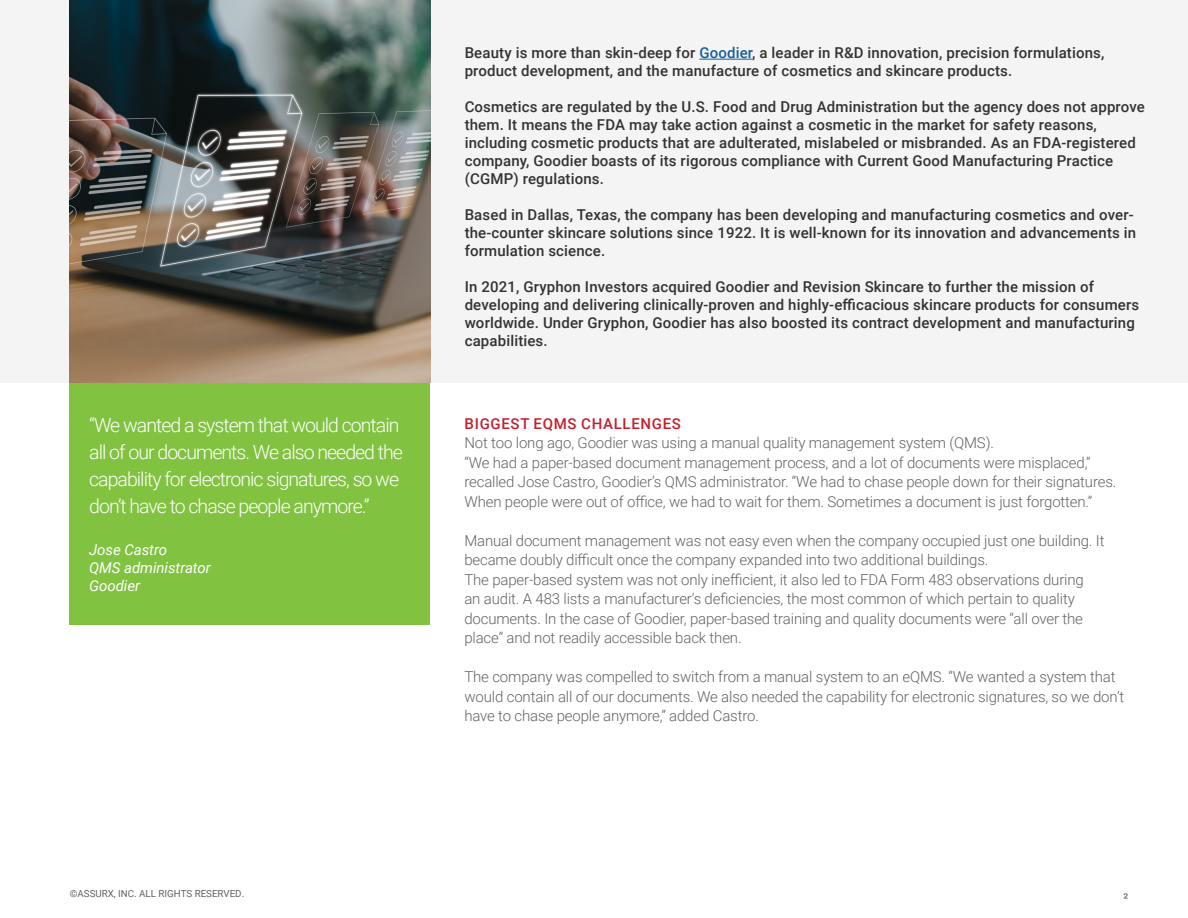
<style>
.page{position:relative;width:1188px;height:918px;background:#fff}
.page>*{position:absolute;margin:0;border:0;box-sizing:border-box;transform-origin:0 0}
.t1{font:300 19.5px/27px "Roboto";letter-spacing:-.05em;color:#fff}
.copy{font:300 15px/19.5px "Roboto";letter-spacing:-.01em;color:#636366}
.t2{font:500 15px/18px "Roboto";letter-spacing:.01em;color:#323332}
.t3{font:italic 15px "Roboto";letter-spacing:-.005em;color:#fff}
.t4{font:500 15px "Roboto";letter-spacing:.045em;color:#c4202c}
.Sidebar_Title_Text{font:13.5px "Roboto";color:#636366}
.Sidebar_Title_Text-2{font:9.75px "Roboto";color:#636366}
.s1{color:#175d9e}
</style>
<div class="page">
<div style="left:70px;top:271px;width:360px;height:354px;background:#81c240"></div>
<div style="left:0;top:0;width:1188px;height:382px;background:#f4f4f4"></div>
<hr style="left:699px;top:59px;width:53px;height:1px;background:#175d9e">
<img style="left:70px;top:0;width:360px;height:382px">
<p class="t1" style="left:89px;top:410px;width:315px">“We wanted a system that would contain all of our documents. We also needed the capability for electronic signatures, so we don’t have to chase people anymore.”</p>
<p class="t3" style="left:89px;top:539px;width:79px">Jose Castro</p>
<p class="t3" style="left:89px;top:557px;width:123px">QMS administrator</p>
<p class="t3" style="left:89px;top:575px;width:52px">Goodier</p>
<p class="t2" style="left:465px;top:43px;width:641px">Beauty is more than skin-deep for <span class="s1">Goodier</span>, a leader in R&amp;D innovation, precision formulations, product development, and the manufacture of cosmetics and skincare products.</p>
<p class="t2" style="left:465px;top:97px;width:682px">Cosmetics are regulated by the U.S. Food and Drug Administration but the agency does not approve them. It means the FDA may take action against a cosmetic in the market for safety reasons, including cosmetic products that are adulterated, mislabeled or misbranded. As an FDA-registered company, Goodier boasts of its rigorous compliance with Current Good Manufacturing Practice (CGMP) regulations.</p>
<p class="t2" style="left:465px;top:205px;width:673px">Based in Dallas, Texas, the company has been developing and manufacturing cosmetics and over&shy;the-counter skincare solutions since 1922. It is well-known for its innovation and advancements in formulation science.</p>
<p class="t2" style="left:465px;top:277px;width:676px">In 2021, Gryphon Investors acquired Goodier and Revision Skincare to further the mission of developing and delivering clinically-proven and highly-efficacious skincare products for consumers worldwide. Under Gryphon, Goodier has also boosted its contract development and manufacturing capabilities.</p>
<p class="t4" style="left:465px;top:413px;width:218px">BIGGEST EQMS CHALLENGES</p>
<p class="copy" style="left:464px;top:433px;width:531px">Not too long ago, Goodier was using a manual quality management system (QMS).</p>
<p class="copy" style="left:464px;top:452px;width:654px">“We had a paper-based document management process, and a lot of documents were misplaced,” recalled Jose Castro, Goodier’s QMS administrator. “We had to chase people down for their signatures.<br>When people were out of office, we had to wait for them. Sometimes a document is just forgotten.”</p>
<p class="copy" style="left:464px;top:530px;width:642px">Manual document management was not easy even when the company occupied just one building. It became doubly difficult once the company expanded into two additional buildings.</p>
<p class="copy" style="left:464px;top:569px;width:621px">The paper-based system was not only inefficient, it also led to FDA Form 483 observations during an audit. A 483 lists a manufacturer’s deficiencies, the most common of which pertain to quality documents. In the case of Goodier, paper-based training and quality documents were “all over the place” and not readily accessible back then.</p>
<p class="copy" style="left:464px;top:667px;width:661px">The company was compelled to switch from a manual system to an eQMS. “We wanted a system that would contain all of our documents. We also needed the capability for electronic signatures, so we don’t have to chase people anymore,” added Castro.</p>
<p class="Sidebar_Title_Text-2" style="left:70px;top:887px;width:176px">©ASSURX, INC. ALL RIGHTS RESERVED.</p>
<p class="Sidebar_Title_Text" style="left:1123px;top:889px;width:6px">2</p>
</div>
